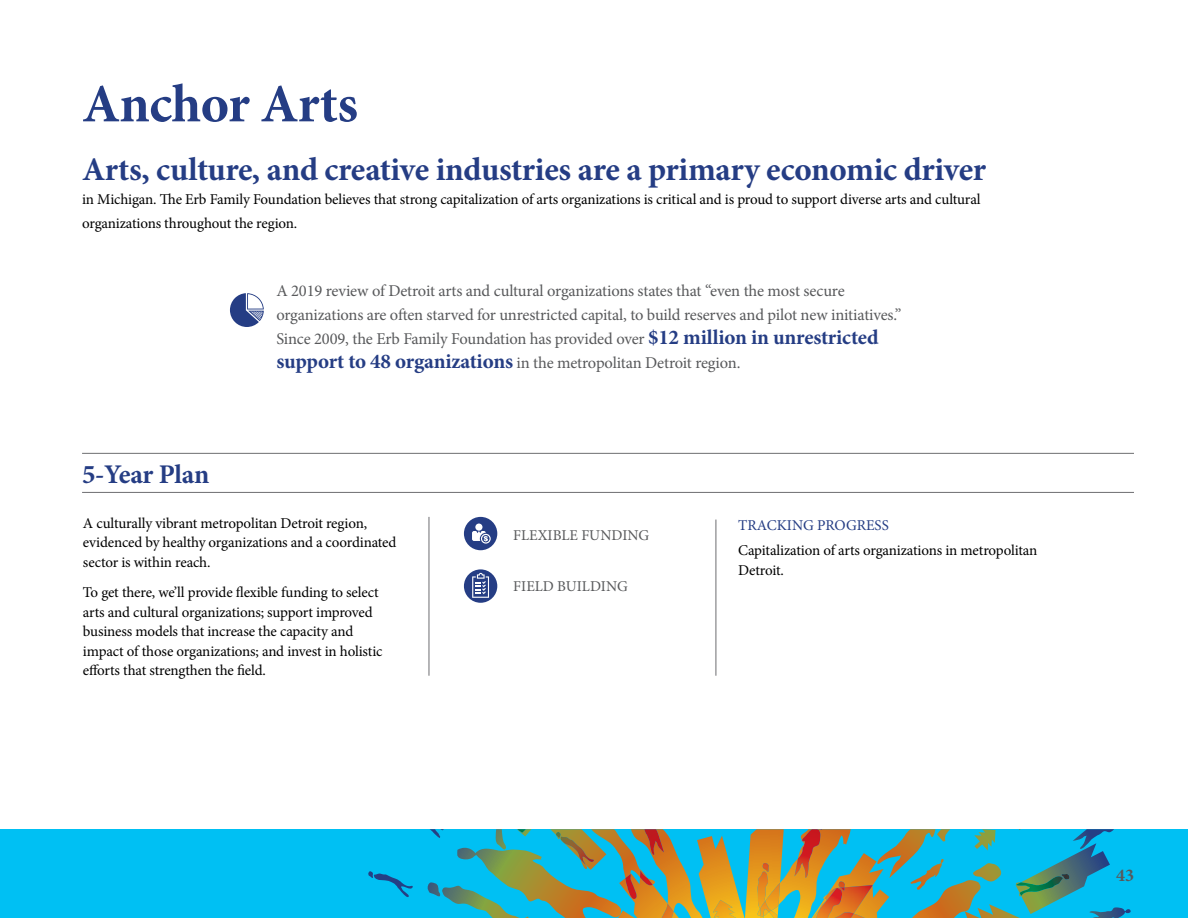
<style>
.page{position:relative;width:1188px;height:918px;background:#fff}
.page>*{position:absolute;margin:0;border:0;box-sizing:border-box;transform-origin:0 0}
.t1{font:700 54px "Minion Pro";letter-spacing:-.01em;color:#253d84}
.t2{font:700 33px "Minion Pro";letter-spacing:-.01em;color:#253d84}
.t3{font:700 27px "Minion Pro";letter-spacing:-.015em;color:#253d84}
.t4{font:700 18px "Minion Pro";color:#58595b}
.t5{font:16.5px/24px "Minion Pro";letter-spacing:-.01em;color:#58595b}
.t6{font:15px/19.5px "Minion Pro";letter-spacing:-.01em;color:#000}
.t7{font:15px "Minion Pro";color:#58595b}
.t8{font:15px "Minion Pro";color:#253d84}
.s1{font-weight:700;font-size:21px;color:#253d84}
</style>
<div class="page">
<div style="left:0;top:829px;width:1188px;height:89px;background:#00c0f3"></div>
<svg style="left:368px;top:871px;width:45px;height:26px"></svg>
<svg style="left:427px;top:829px;width:704px;height:89px"></svg>
<svg style="left:230px;top:293px;width:34px;height:34px"></svg>
<hr style="left:82px;top:453px;width:1052px;height:1px;background:#6d6e71">
<hr style="left:82px;top:492px;width:1052px;height:1px;background:#6d6e71">
<hr style="left:429px;top:517px;width:1px;height:159px;background:#6d6e71">
<hr style="left:716px;top:520px;width:1px;height:156px;background:#6d6e71">
<div style="left:464px;top:517px;width:33px;height:33px;background:#253d84;border-radius:50%"></div>
<div style="left:464px;top:569px;width:33px;height:34px;background:#253d84;border-radius:50%"></div>
<div style="left:475px;top:524px;width:8px;height:7px;background:#fff;border-radius:50%"></div>
<svg style="left:472px;top:531px;width:19px;height:13px"></svg>
<svg style="left:472px;top:573px;width:17px;height:25px"></svg>
<h1 class="t1" style="left:82px;top:66px;width:277px">Anchor Arts</h1>
<h2 class="t2" style="left:82px;top:146px;width:905px">Arts, culture, and creative industries are a primary economic driver</h2>
<p class="t6" style="left:82px;top:187px;width:900px;line-height:24px">in Michigan. The Erb Family Foundation believes that strong capitalization of arts organizations is critical and is proud to support diverse arts and cultural organizations throughout the region.</p>
<p class="t5" style="left:276px;top:279px;width:627px">A 2019 review of Detroit arts and cultural organizations states that “even the most secure organizations are often starved for unrestricted capital, to build reserves and pilot new initiatives.” Since 2009, the Erb Family Foundation has provided over <span class="s1">$12 million in unrestricted support to 48 organizations</span> in the metropolitan Detroit region.</p>
<h3 class="t3" style="left:82px;top:455px;width:129px">5-Year Plan</h3>
<p class="t6" style="left:83px;top:513px;width:315px">A culturally vibrant metropolitan Detroit region, evidenced by healthy organizations and a coordinated sector is within reach.</p>
<p class="t6" style="left:83px;top:583px;width:301px">To get there, we’ll provide flexible funding to select arts and cultural organizations; support improved business models that increase the capacity and impact of those organizations; and invest in holistic efforts that strengthen the field.</p>
<p class="t7" style="left:513px;top:525px;width:137px">FLEXIBLE FUNDING</p>
<p class="t7" style="left:513px;top:576px;width:116px">FIELD BUILDING</p>
<p class="t8" style="left:738px;top:516px;width:152px">TRACKING PROGRESS</p>
<p class="t6" style="left:738px;top:541px;width:301px">Capitalization of arts organizations in metropolitan<br>Detroit.</p>
<p class="t4" style="left:1116px;top:863px;width:19px">43</p>
</div>
